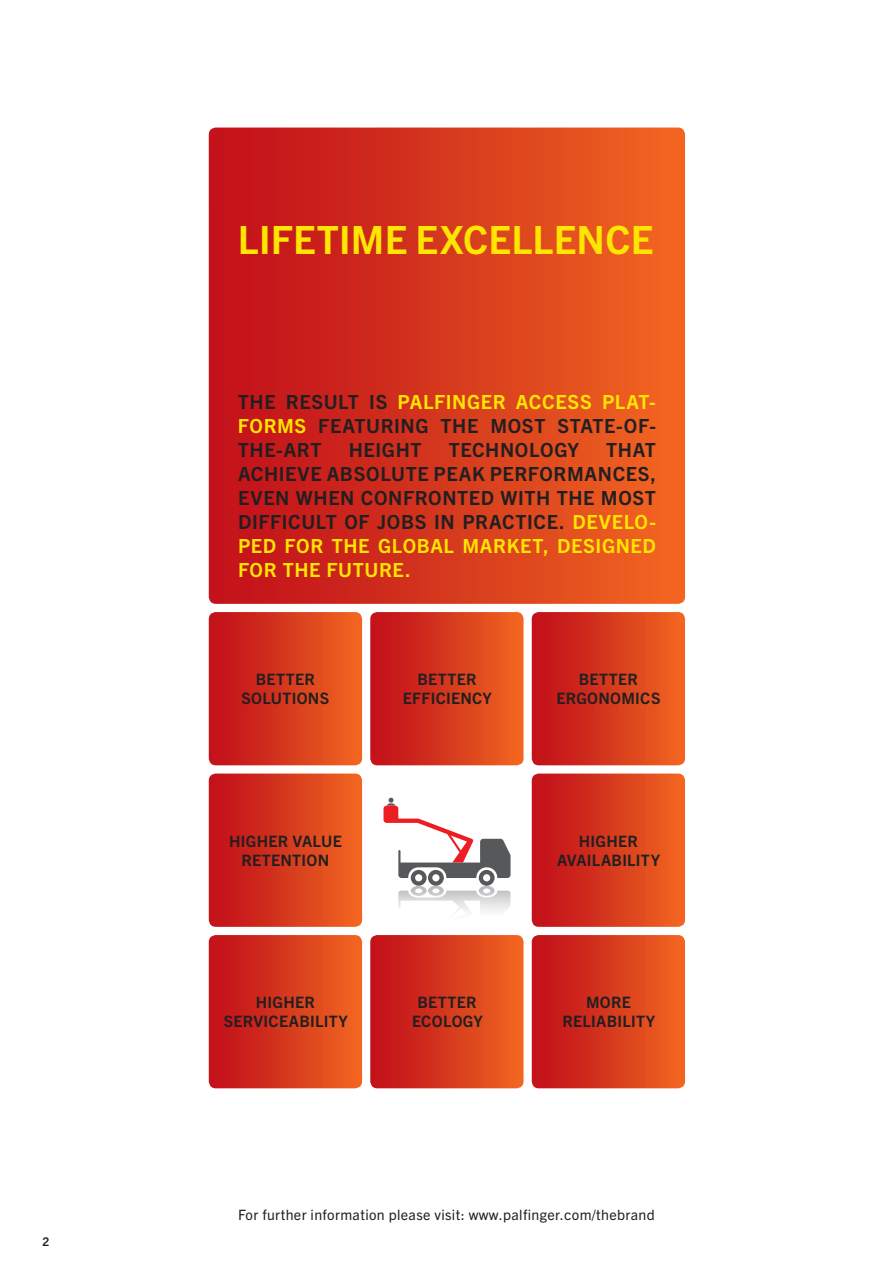
<style>
.page{position:relative;width:893px;height:1263px;background:#fff}
.page>*{position:absolute;margin:0;border:0;box-sizing:border-box;transform-origin:0 0}
.t1{font:700 39px "Trade Gothic Next LT Pro";letter-spacing:.005em;color:#ffe601}
.t2{font:700 19.5px/24px "Trade Gothic Next LT Pro";letter-spacing:.03em;color:#231f20;text-align:justify}
.t3{font:700 15.75px/18.9px "Trade Gothic Next LT Pro";letter-spacing:.02em;color:#231f20;text-align:center}
.t4{font:14.25px "Trade Gothic Next LT Pro";letter-spacing:.025em;color:#231f20}
.t5{font:700 12px "Trade Gothic Next LT Pro";color:#231f20}
.s1{color:#ffe601}
</style>
<div class="page">
<div style="left:370px;top:935px;width:154px;height:153px;background:linear-gradient(to right,#be0c1a,#f06521);border-radius:7px"></div>
<div style="left:370px;top:612px;width:154px;height:153px;background:linear-gradient(to right,#be0c1a,#f06521);border-radius:7px"></div>
<div style="left:532px;top:773px;width:153px;height:154px;background:linear-gradient(to right,#bf0c1a,#f06621);border-radius:7px"></div>
<div style="left:532px;top:935px;width:153px;height:153px;background:linear-gradient(to right,#bf0c1a,#f06621);border-radius:7px"></div>
<div style="left:532px;top:612px;width:153px;height:153px;background:linear-gradient(to right,#bf0c1a,#f06621);border-radius:7px"></div>
<div style="left:209px;top:773px;width:153px;height:154px;background:linear-gradient(to right,#bf0c1a,#f06621);border-radius:7px"></div>
<div style="left:209px;top:935px;width:153px;height:153px;background:linear-gradient(to right,#bf0c1a,#f06621);border-radius:7px"></div>
<div style="left:209px;top:612px;width:153px;height:153px;background:linear-gradient(to right,#bf0c1a,#f06621);border-radius:7px"></div>
<svg style="left:209px;top:128px;width:476px;height:476px;background:#d6371d"></svg>
<img style="left:398px;top:886px;width:112px;height:25px">
<svg style="left:383px;top:798px;width:127px;height:88px"></svg>
<p class="t5" style="left:43px;top:1233px;width:8px">2</p>
<h1 class="t1" style="left:238px;top:213px;width:417px">LIFETIME EXCELLENCE</h1>
<p class="t2" style="left:238px;top:389px;width:419px">THE RESULT IS <span class="s1">PALFINGER ACCESS PLAT-FORMS</span> FEATURING THE MOST STATE-OF-THE-ART</p>
<p class="t2" style="left:349px;top:437px;width:74px">HEIGHT</p>
<p class="t2" style="left:449px;top:437px;width:132px">TECHNOLOGY</p>
<p class="t2" style="left:238px;top:437px;width:419px;text-indent:368px">THAT ACHIEVE ABSOLUTE PEAK PERFORMANCES, EVEN WHEN CONFRONTED WITH THE MOST DIFFICULT OF JOBS IN PRACTICE. <span class="s1">DEVELO-PED FOR THE GLOBAL MARKET, DESIGNED FOR THE FUTURE.</span></p>
<p class="t3" style="left:241px;top:669px;width:89px">BETTER<br>SOLUTIONS</p>
<p class="t3" style="left:556px;top:669px;width:43px;text-align:left;text-indent:23px">BETTER<br>ERGONOMICS</p>
<p class="t3" style="left:417px;top:669px;width:61px">BETTER</p>
<p class="t3" style="left:403px;top:688px;width:10px">EFFICIENCY</p>
<p class="t3" style="left:229px;top:830px;width:39px">HIGHER</p>
<p class="t3" style="left:293px;top:830px;width:40px">VALUE</p>
<p class="t3" style="left:242px;top:849px;width:11px">RETENTION</p>
<p class="t3" style="left:256px;top:992px;width:39px">HIGHER</p>
<p class="t3" style="left:224px;top:1011px;width:10px">SERVICEABI</p>
<p class="t3" style="left:315px;top:1011px;width:18px">LITY</p>
<p class="t3" style="left:412px;top:992px;width:16px">BETTER<br>ECO</p>
<p class="t3" style="left:443px;top:1011px;width:41px">LOGY</p>
<p class="t3" style="left:579px;top:830px;width:39px">HIGHER</p>
<p class="t3" style="left:557px;top:849px;width:10px">AVAI</p>
<p class="t3" style="left:592px;top:849px;width:53px">LABI LITY</p>
<p class="t3" style="left:563px;top:992px;width:37px;text-align:right">MORE<br>RELIABI</p>
<p class="t3" style="left:622px;top:1011px;width:18px">LITY</p>
<p class="t4" style="left:238px;top:1205px;width:418px">For further information please visit: www.palfinger.com/thebrand</p>
</div>
